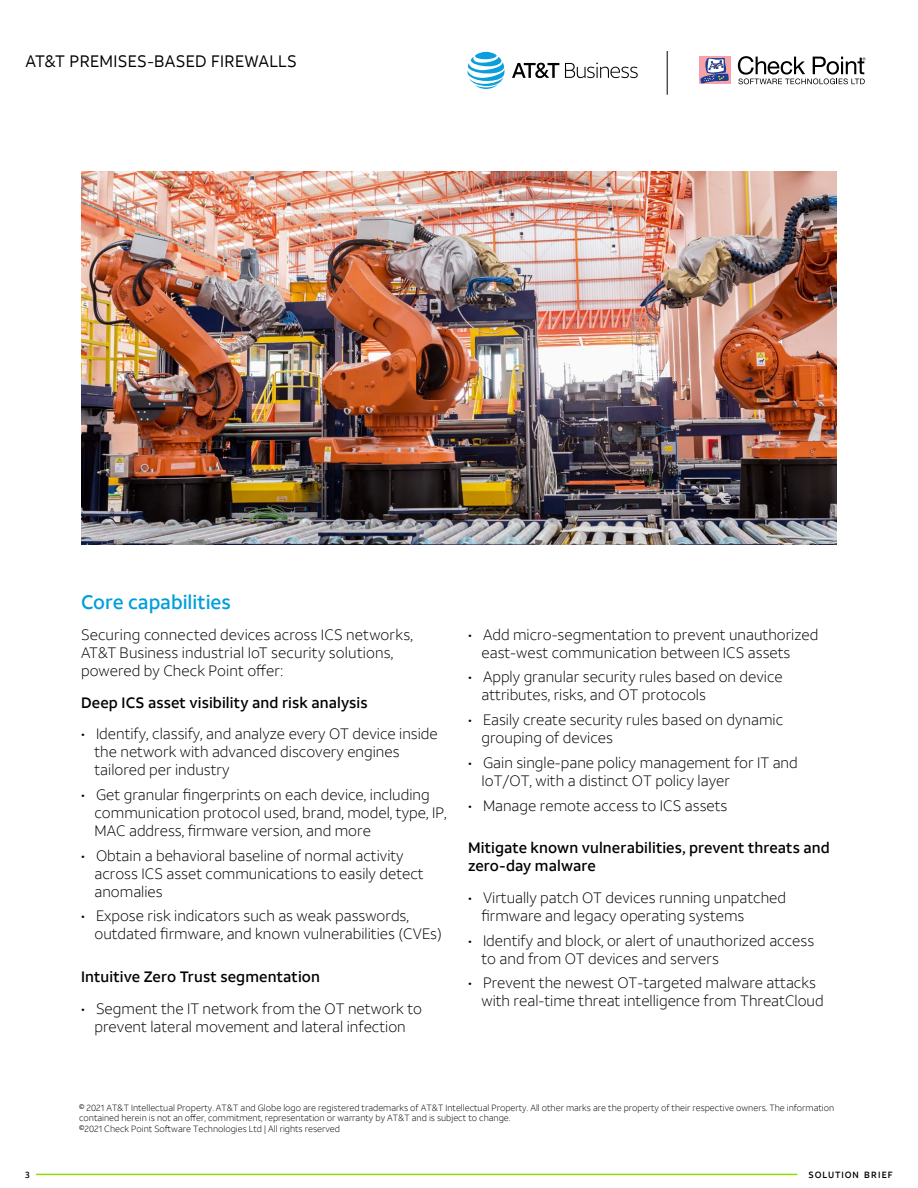
<style>
.page{position:relative;width:918px;height:1188px;background:#fff}
.page>*{position:absolute;margin:0;border:0;box-sizing:border-box;transform-origin:0 0}
.t1{font:500 19.5px "ATT Aleck Sans";color:#009fdb}
.t2{font:16.5px "ATT Aleck Sans";letter-spacing:.02em;color:#000}
.t3{font:300 15px/18px "ATT Aleck Sans";color:#000}
.t4{font:500 15px/18px "ATT Aleck Sans";letter-spacing:.01em;color:#000}
.t5{font:300 9px/10.5px "ATT Aleck Sans";color:#000}
.t6{font:500 9px "ATT Aleck Sans";letter-spacing:.095em;color:#000}
</style>
<div class="page">
<hr style="left:36px;top:1174px;width:761px;height:1px;background:#91dc00">
<img style="left:81px;top:172px;width:756px;height:372px">
<svg style="left:467px;top:52px;width:38px;height:37px"></svg>
<svg style="left:512px;top:63px;width:47px;height:15px"></svg>
<svg style="left:565px;top:63px;width:73px;height:15px"></svg>
<div style="left:699px;top:56px;width:32px;height:28px;background:#f6a2a8"></div>
<svg style="left:700px;top:58px;width:29px;height:25px"></svg>
<svg style="left:738px;top:56px;width:127px;height:28px"></svg>
<hr style="left:667px;top:51px;width:1px;height:44px;background:#000">
<p class="t2" style="left:25px;top:51px;width:273px">AT&amp;T PREMISES-BASED FIREWALLS</p>
<h1 class="t1" style="left:81px;top:590px;width:151px">Core capabilities</h1>
<p class="t3" style="left:81px;top:626px;width:334px">Securing connected devices across ICS networks,<br>AT&amp;T Business industrial IoT security solutions, powered by Check Point offer:</p>
<p class="t4" style="left:81px;top:693px;width:288px">Deep ICS asset visibility and risk analysis</p>
<p class="t3" style="left:94px;top:725px;width:345px;text-indent:-14px">• Identify, classify, and analyze every OT device inside the network with advanced discovery engines tailored per industry</p>
<p class="t3" style="left:94px;top:786px;width:354px;text-indent:-14px">• Get granular fingerprints on each device, including communication protocol used, brand, model, type, IP,<br>MAC address, firmware version, and more</p>
<p class="t3" style="left:94px;top:846px;width:331px;text-indent:-14px">• Obtain a behavioral baseline of normal activity across ICS asset communications to easily detect anomalies</p>
<p class="t3" style="left:94px;top:907px;width:349px;text-indent:-14px">• Expose risk indicators such as weak passwords, outdated firmware, and known vulnerabilities (CVEs)</p>
<p class="t4" style="left:81px;top:968px;width:241px">Intuitive Zero Trust segmentation</p>
<p class="t3" style="left:81px;top:999px;width:343px;text-align:center">• Segment the IT network from the OT network to prevent lateral movement and lateral infection</p>
<p class="t3" style="left:482px;top:625px;width:339px;text-indent:-14px">• Add micro-segmentation to prevent unauthorized east-west communication between ICS assets</p>
<p class="t3" style="left:482px;top:668px;width:303px;text-indent:-14px">• Apply granular security rules based on device attributes, risks, and OT protocols</p>
<p class="t3" style="left:482px;top:711px;width:303px;text-indent:-14px">• Easily create security rules based on dynamic grouping of devices</p>
<p class="t3" style="left:482px;top:753px;width:318px;text-indent:-14px">• Gain single-pane policy management for IT and<br>IoT/OT, with a distinct OT policy layer</p>
<p class="t3" style="left:468px;top:796px;width:261px">• Manage remote access to ICS assets</p>
<p class="t4" style="left:468px;top:839px;width:363px">Mitigate known vulnerabilities, prevent threats and zero-day malware</p>
<p class="t3" style="left:482px;top:888px;width:306px;text-indent:-14px">• Virtually patch OT devices running unpatched firmware and legacy operating systems</p>
<p class="t3" style="left:482px;top:931px;width:334px;text-indent:-14px">• Identify and block, or alert of unauthorized access to and from OT devices and servers</p>
<p class="t3" style="left:482px;top:974px;width:344px;text-indent:-14px">• Prevent the newest OT-targeted malware attacks with real-time threat intelligence from ThreatCloud</p>
<p class="t5" style="left:79px;top:1102px;width:757px">© 2021 AT&amp;T Intellectual Property. AT&amp;T and Globe logo are registered trademarks of AT&amp;T Intellectual Property. All other marks are the property of their respective owners. The information contained herein is not an offer, commitment, representation or warranty by AT&amp;T and is subject to change.<br>©2021 Check Point Software Technologies Ltd | All rights reserved</p>
<p class="t6" style="left:25px;top:1169px;width:6px">3</p>
<p class="t6" style="left:809px;top:1169px;width:86px">SOLUTION BRIEF</p>
</div>
